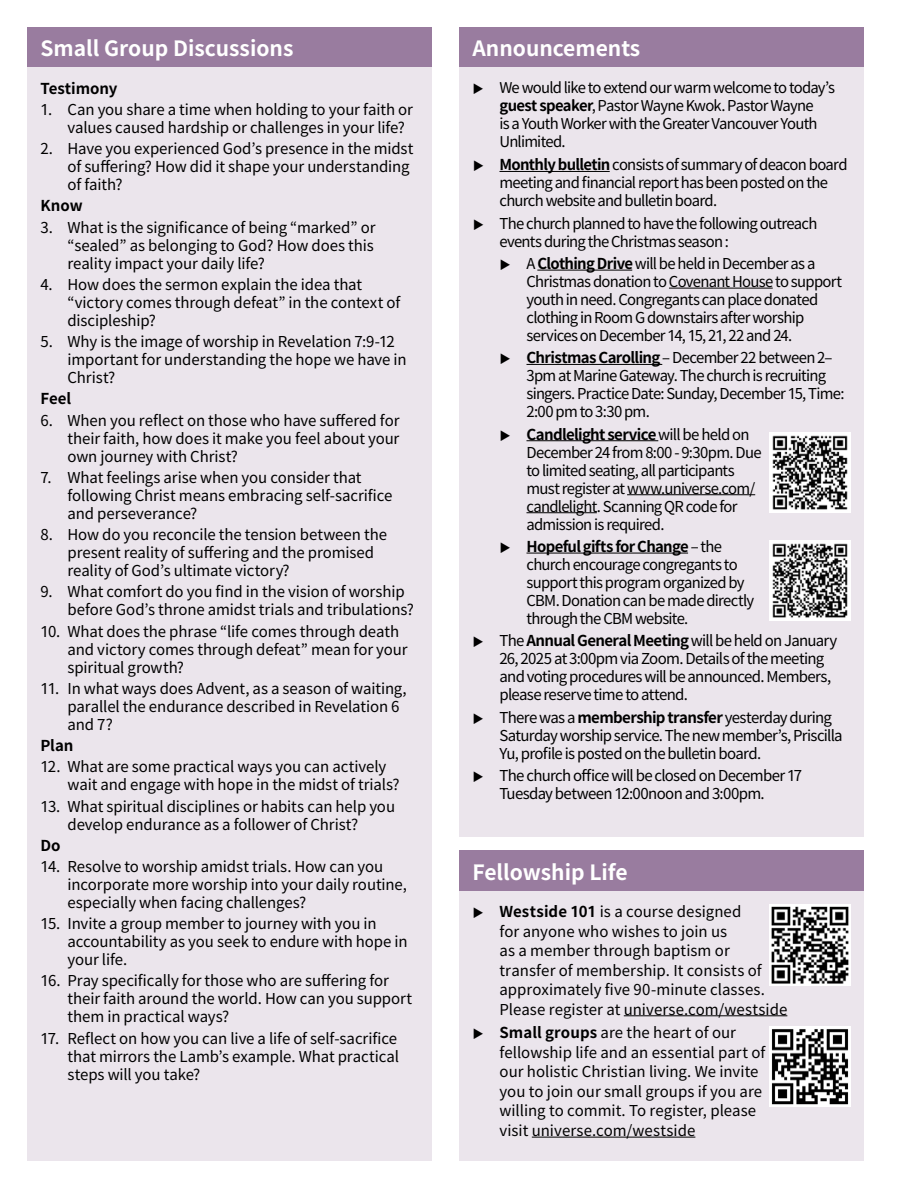
<style>
.page{position:relative;width:918px;height:1188px;background:#fff}
.page>*{position:absolute;margin:0;border:0;box-sizing:border-box;transform-origin:0 0}
.t1{font:21px "Gen Seki Gothic 2 TW B";color:#fff}
.t2{font:15px/18px "Gen Seki Gothic 2 TW R";letter-spacing:-.01em;color:#000}
.t3{font:15px/18px "Gen Seki Gothic 2 TW R";letter-spacing:-.045em;color:#000}
.t4{font:15px/18px "Gen Sen Rounded TW R";letter-spacing:-.055em;color:#000}
.t5{font:15px "Gen Seki Gothic 2 TW B";letter-spacing:-.04em;color:#000}
.t6{font:15px "Gen Seki Gothic 2 TW B";letter-spacing:-.005em;color:#000}
.s1{font-family:"Gen Seki Gothic 2 TW R";font-size:11.25px}
.s2{font-family:"Gen Sen Rounded TW B"}
.s3{font-size:11.25px}
.s4{font-family:"Gen Seki Gothic 2 TW B"}
.s5{font-family:"Gen Seki Gothic 2 TW R"}
</style>
<div class="page">
<div style="left:27px;top:27px;width:405px;height:41px;background:#997c9f"></div>
<div style="left:27px;top:68px;width:405px;height:1093px;background:#ebe5ec"></div>
<div style="left:459px;top:27px;width:405px;height:41px;background:#997c9f"></div>
<div style="left:459px;top:68px;width:405px;height:769px;background:#ebe5ec"></div>
<hr style="left:500px;top:171px;width:110px;height:1px;background:#000">
<hr style="left:537px;top:270px;width:95px;height:1px;background:#000">
<hr style="left:669px;top:288px;width:104px;height:1px;background:#000">
<hr style="left:526px;top:364px;width:136px;height:1px;background:#000">
<hr style="left:526px;top:440px;width:132px;height:1px;background:#000">
<hr style="left:627px;top:494px;width:128px;height:1px;background:#000">
<hr style="left:526px;top:512px;width:71px;height:1px;background:#000">
<hr style="left:526px;top:553px;width:162px;height:1px;background:#000">
<img style="left:770px;top:540px;width:80px;height:81px">
<div style="left:459px;top:850px;width:405px;height:41px;background:#997c9f"></div>
<div style="left:459px;top:891px;width:405px;height:270px;background:#ebe5ec"></div>
<hr style="left:624px;top:1015px;width:163px;height:1px;background:#000">
<hr style="left:532px;top:1137px;width:163px;height:1px;background:#000">
<img style="left:770px;top:904px;width:80px;height:82px">
<img style="left:770px;top:1026px;width:80px;height:81px">
<img style="left:770px;top:432px;width:80px;height:81px">
<h1 class="t1" style="left:40px;top:37px;width:254px">Small Group Discussions</h1>
<p class="t6" style="left:40px;top:80px;width:78px">Testimony</p>
<p class="t2" style="left:68px;top:101px;width:347px;text-indent:-27px">1. Can you share a time when holding to your faith or values caused hardship or challenges in your life?</p>
<p class="t2" style="left:68px;top:140px;width:347px;text-indent:-27px">2. Have you experienced God’s presence in the midst of suffering? How did it shape your understanding of faith?</p>
<p class="t5" style="left:40px;top:197px;width:44px">Know</p>
<p class="t2" style="left:68px;top:218px;width:310px;text-align:justify;text-indent:-27px">3. What is the significance of being “marked” or “sealed” as belonging to God? How does this reality impact your daily life?</p>
<p class="t2" style="left:68px;top:276px;width:334px;text-indent:-27px">4. How does the sermon explain the idea that “victory comes through defeat” in the context of discipleship?</p>
<p class="t2" style="left:68px;top:333px;width:341px;text-indent:-27px">5. Why is the image of worship in Revelation 7:9-12 important for understanding the hope we have in<br>Christ?</p>
<p class="t5" style="left:40px;top:390px;width:32px">Feel</p>
<p class="t2" style="left:68px;top:411px;width:334px;text-align:justify;text-indent:-27px">6. When you reflect on those who have suffered for their faith, how does it make you feel about your own journey with Christ?</p>
<p class="t2" style="left:68px;top:469px;width:327px;text-indent:-27px">7. What feelings arise when you consider that following Christ means embracing self-sacrifice and perseverance?</p>
<p class="t2" style="left:68px;top:526px;width:321px;text-indent:-27px">8. How do you reconcile the tension between the present reality of suffering and the promised reality of God’s ultimate victory?</p>
<p class="t2" style="left:68px;top:583px;width:348px;text-indent:-27px">9. What comfort do you find in the vision of worship before God’s throne amidst trials and tribulations?</p>
<p class="t2" style="left:68px;top:622px;width:342px;text-indent:-27px">10. What does the phrase “life comes through death and victory comes through defeat” mean for your spiritual growth?</p>
<p class="t2" style="left:68px;top:680px;width:341px;text-indent:-27px">11. In what ways does Advent, as a season of waiting, parallel the endurance described in Revelation 6 and 7?</p>
<p class="t5" style="left:41px;top:737px;width:34px">Plan</p>
<p class="t2" style="left:68px;top:758px;width:334px;text-indent:-27px">12. What are some practical ways you can actively wait and engage with hope in the midst of trials?</p>
<p class="t2" style="left:68px;top:797px;width:329px;text-indent:-27px">13. What spiritual disciplines or habits can help you develop endurance as a follower of Christ?</p>
<p class="t5" style="left:41px;top:837px;width:22px">Do</p>
<p class="t2" style="left:68px;top:858px;width:341px;text-indent:-27px">14. Resolve to worship amidst trials. How can you incorporate more worship into your daily routine, especially when facing challenges?</p>
<p class="t2" style="left:68px;top:915px;width:342px;text-indent:-27px">15. Invite a group member to journey with you in accountability as you seek to endure with hope in your life.</p>
<p class="t2" style="left:68px;top:972px;width:346px;text-indent:-27px">16. Pray specifically for those who are suffering for their faith around the world. How can you support them in practical ways?</p>
<p class="t2" style="left:68px;top:1030px;width:333px;text-indent:-27px">17. Reflect on how you can live a life of self-sacrifice that mirrors the Lamb’s example. What practical steps will you take?</p>
<h1 class="t1" style="left:472px;top:37px;width:169px">Announcements</h1>
<p class="t4" style="left:500px;top:79px;width:337px;text-indent:-27px"><span class="s1">▶</span> We would like to extend our warm welcome to today’s <span class="s2">guest speaker</span>, Pastor Wayne Kwok. Pastor Wayne<br>is a Youth Worker with the Greater Vancouver Youth Unlimited.</p>
<p class="t3" style="left:500px;top:156px;width:350px;text-indent:-27px"><span class="s3">▶</span> <span class="s4">Monthly bulletin</span> consists of summary of deacon board meeting and financial report has been posted on the church website and bulletin board.</p>
<p class="t3" style="left:500px;top:214px;width:320px;text-indent:-27px"><span class="s3">▶</span> The church planned to have the following outreach events during the Christmas season :</p>
<p class="t3" style="left:526px;top:255px;width:317px;text-indent:-27px"><span class="s3">▶</span> A <span class="s4">Clothing Drive</span> will be held in December as a Christmas donation to Covenant House to support youth in need. Congregants can place donated clothing in Room G downstairs after worship services on December 14, 15, 21, 22 and 24.</p>
<p class="t3" style="left:526px;top:349px;width:320px;text-indent:-27px"><span class="s3">▶</span> <span class="s4">Christmas Carolling</span> – December 22 between 2– 3pm at Marine Gateway. The church is recruiting singers. Practice Date: Sunday, December 15, Time:<br>2:00 pm to 3:30 pm.</p>
<p class="t5" style="left:500px;top:426px;width:252px"><span class="s1">▶</span> Candlelight service <span class="s5">will be held on</span></p>
<p class="t3" style="left:526px;top:443px;width:237px">December 24 from 8:00 - 9:30pm. Due to limited seating, all participants must register at www.universe.com/ candlelight. Scanning QR code for admission is required.</p>
<p class="t5" style="left:500px;top:538px;width:224px"><span class="s1">▶</span> Hopeful gifts for Change <span class="s5">– the</span></p>
<p class="t3" style="left:526px;top:556px;width:229px">church encourage congregants to support this program organized by<br>CBM. Donation can be made directly through the CBM website.</p>
<p class="t3" style="left:500px;top:632px;width:339px;text-indent:-27px"><span class="s3">▶</span> The <span class="s4">Annual General Meeting</span> will be held on January 26, 2025 at 3:00pm via Zoom. Details of the meeting and voting procedures will be announced. Members, please reserve time to attend.</p>
<p class="t3" style="left:500px;top:708px;width:345px;text-indent:-27px"><span class="s3">▶</span> There was a <span class="s4">membership transfer</span> yesterday during<br>Saturday worship service. The new member’s, Priscilla<br>Yu, profile is posted on the bulletin board.</p>
<p class="t3" style="left:500px;top:767px;width:304px;text-indent:-27px"><span class="s3">▶</span> The church office will be closed on December 17<br>Tuesday between 12:00noon and 3:00pm.</p>
<h1 class="t1" style="left:472px;top:860px;width:157px">Fellowship Life</h1>
<p class="t2" style="left:500px;top:902px;width:289px;line-height:19.5px;text-indent:-27px"><span class="s3">▶</span> <span class="s4">Westside 101</span> is a course designed<br>for anyone who wishes to join us<br>as a member through baptism or transfer of membership. It consists of approximately five 90-minute classes.<br>Please register at universe.com/westside</p>
<p class="t2" style="left:500px;top:1024px;width:267px;line-height:19.5px;text-indent:-27px"><span class="s3">▶</span> <span class="s4">Small groups</span> are the heart of our fellowship life and an essential part of our holistic Christian living. We invite you to join our small groups if you are willing to commit. To register, please visit universe.com/westside</p>
</div>
